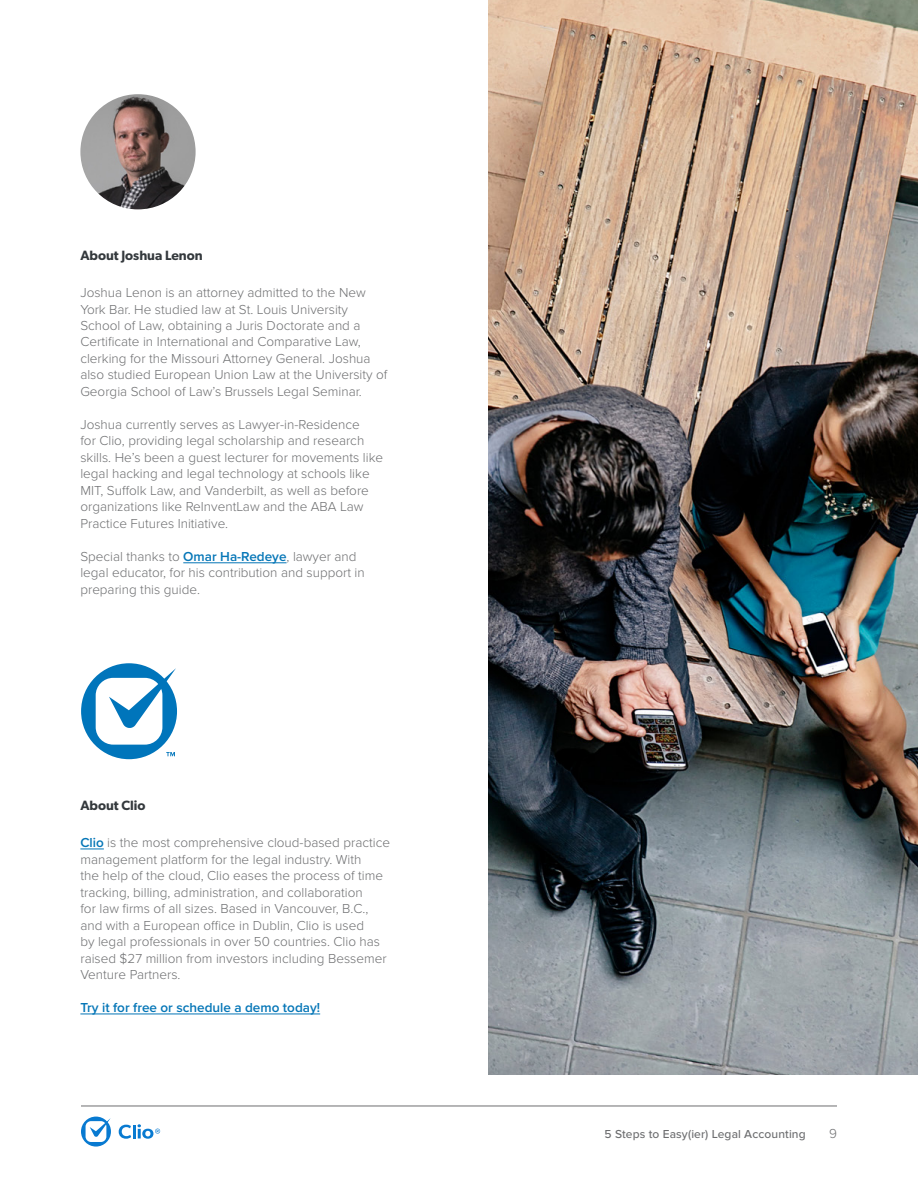
<style>
.page{position:relative;width:918px;height:1188px;background:#fff}
.page>*{position:absolute;margin:0;border:0;box-sizing:border-box;transform-origin:0 0}
.t1{font:300 13.5px/16.5px "Proxima Nova";color:#6d6e70}
.t2{font:600 13.5px "Proxima Nova";color:#0576b7}
.t3{font:600 13.5px "Gibson";color:#34393d}
.t4{font:500 12px "Proxima Nova";letter-spacing:.01em;color:#6d6e70}
.s1{font-weight:600;color:#0576b7}
</style>
<div class="page">
<img style="left:489px;top:0;width:429px;height:1075px">
<img style="left:80px;top:94px;width:116px;height:115px;border-radius:58px">
<svg style="left:81px;top:663px;width:96px;height:96px"></svg>
<svg style="left:119px;top:1124px;width:41px;height:15px"></svg>
<svg style="left:81px;top:1117px;width:30px;height:30px"></svg>
<hr style="left:81px;top:1106px;width:756px;height:1px;background:#6d6e70">
<hr style="left:183px;top:563px;width:104px;height:1px;background:#0576b7">
<svg style="left:80px;top:849px;width:24px;height:1px"></svg>
<hr style="left:80px;top:1014px;width:240px;height:1px;background:#0576b7">
<p class="t3" style="left:80px;top:247px;width:124px">About Joshua Lenon</p>
<p class="t1" style="left:80px;top:284px;width:309px">Joshua Lenon is an attorney admitted to the New York Bar. He studied law at St. Louis University School of Law, obtaining a Juris Doctorate and a Certificate in International and Comparative Law, clerking for the Missouri Attorney General. Joshua also studied European Union Law at the University of Georgia School of Law’s Brussels Legal Seminar.</p>
<p class="t1" style="left:80px;top:416px;width:304px">Joshua currently serves as Lawyer-in-Residence<br>for Clio, providing legal scholarship and research skills. He’s been a guest lecturer for movements like legal hacking and legal technology at schools like MIT, Suffolk Law, and Vanderbilt, as well as before organizations like ReInventLaw and the ABA Law Practice Futures Initiative.</p>
<p class="t1" style="left:80px;top:548px;width:286px">Special thanks to <span class="s1">Omar Ha-Redeye</span>, lawyer and legal educator, for his contribution and support in preparing this guide.</p>
<p class="t3" style="left:80px;top:797px;width:67px">About Clio</p>
<p class="t1" style="left:80px;top:835px;width:311px"><span class="s1">Clio</span> is the most comprehensive cloud-based practice management platform for the legal industry. With<br>the help of the cloud, Clio eases the process of time tracking, billing, administration, and collaboration<br>for law firms of all sizes. Based in Vancouver, B.C., and with a European office in Dublin, Clio is used<br>by legal professionals in over 50 countries. Clio has raised $27 million from investors including Bessemer Venture Partners.</p>
<p class="t2" style="left:80px;top:1000px;width:241px">Try it for free or schedule a demo today!</p>
<p class="t4" style="left:605px;top:1127px;width:203px">5 Steps to Easy(ier) Legal Accounting</p>
<p class="t1" style="left:829px;top:1125px;width:9px">9</p>
</div>
